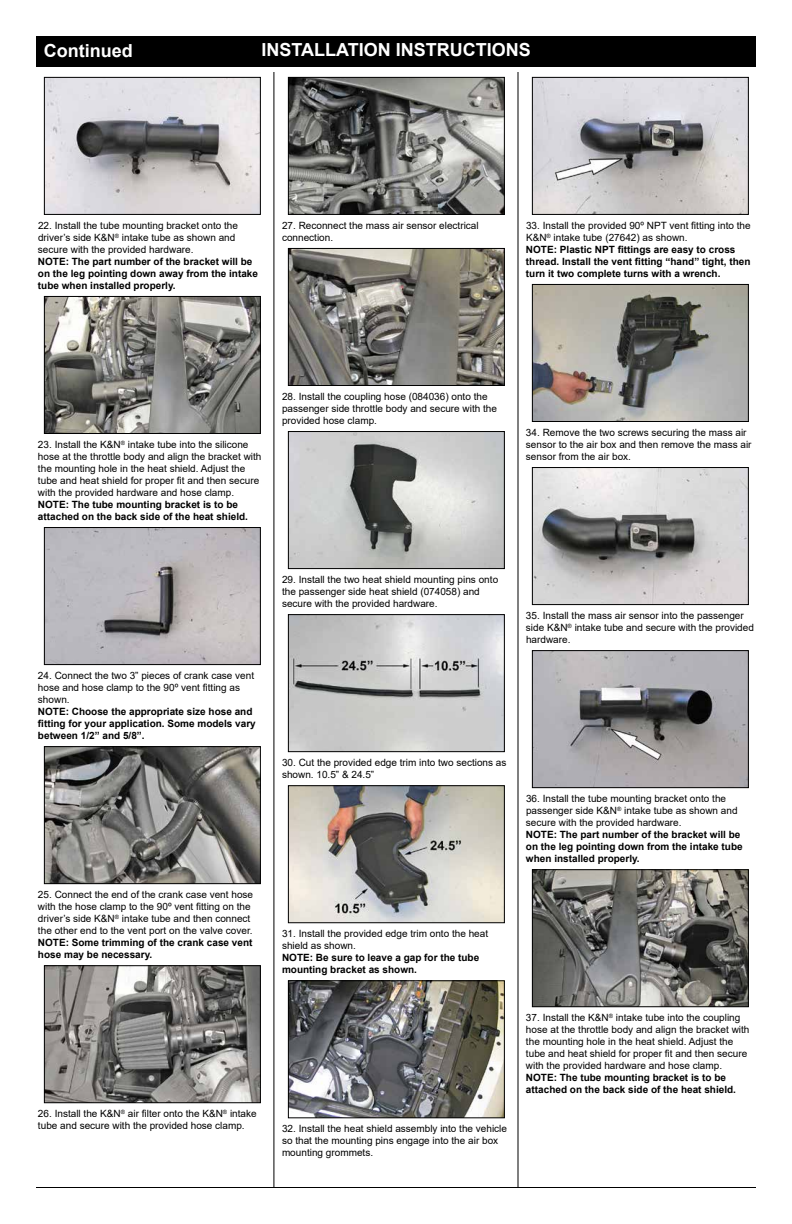
<style>
.page{position:relative;width:792px;height:1224px;background:#fff}
.page>*{position:absolute;margin:0;border:0;box-sizing:border-box;transform-origin:0 0}
.t1{font:700 18px "Arial";color:#fff}
.t2{font:10px/12px "Arial";color:#000}
.t3{font:700 10px/12px "Arial";color:#000}
.s1{font-weight:400}
</style>
<div class="page">
<div style="left:36px;top:36px;width:720px;height:31px;background:#000"></div>
<hr style="left:274px;top:72px;width:1px;height:1116px;background:#000">
<hr style="left:518px;top:72px;width:1px;height:1116px;background:#000">
<hr style="left:36px;top:1187px;width:720px;height:1px;background:#000">
<img style="left:46px;top:79px;width:213px;height:134px">
<div style="left:44px;top:77px;width:217px;height:138px;border:1px solid #000"></div>
<img style="left:46px;top:298px;width:213px;height:134px">
<div style="left:44px;top:296px;width:217px;height:138px;border:1px solid #000"></div>
<img style="left:46px;top:529px;width:213px;height:134px">
<div style="left:44px;top:527px;width:217px;height:138px;border:1px solid #000"></div>
<img style="left:46px;top:748px;width:213px;height:134px">
<div style="left:44px;top:746px;width:217px;height:138px;border:1px solid #000"></div>
<img style="left:46px;top:967px;width:213px;height:134px">
<div style="left:44px;top:965px;width:217px;height:138px;border:1px solid #000"></div>
<img style="left:290px;top:79px;width:213px;height:134px">
<div style="left:288px;top:77px;width:217px;height:138px;border:1px solid #000"></div>
<img style="left:534px;top:79px;width:213px;height:134px">
<div style="left:532px;top:77px;width:217px;height:138px;border:1px solid #000"></div>
<img style="left:290px;top:250px;width:213px;height:134px">
<div style="left:288px;top:248px;width:217px;height:138px;border:1px solid #000"></div>
<img style="left:534px;top:286px;width:213px;height:134px">
<div style="left:532px;top:284px;width:217px;height:138px;border:1px solid #000"></div>
<img style="left:534px;top:469px;width:213px;height:134px">
<div style="left:532px;top:467px;width:217px;height:138px;border:1px solid #000"></div>
<img style="left:534px;top:652px;width:213px;height:134px">
<div style="left:532px;top:650px;width:217px;height:138px;border:1px solid #000"></div>
<img style="left:534px;top:871px;width:213px;height:134px">
<div style="left:532px;top:869px;width:217px;height:138px;border:1px solid #000"></div>
<img style="left:290px;top:616px;width:213px;height:134px">
<div style="left:288px;top:614px;width:217px;height:138px;border:1px solid #000"></div>
<img style="left:290px;top:787px;width:213px;height:134px">
<div style="left:288px;top:785px;width:217px;height:138px;border:1px solid #000"></div>
<img style="left:290px;top:982px;width:213px;height:134px">
<div style="left:288px;top:980px;width:217px;height:138px;border:1px solid #000"></div>
<img style="left:290px;top:433px;width:213px;height:134px">
<div style="left:288px;top:431px;width:217px;height:138px;border:1px solid #000"></div>
<h1 class="t1" style="left:44px;top:38px;width:90px">Continued</h1>
<h1 class="t1" style="left:261px;top:37px;width:271px">INSTALLATION INSTRUCTIONS</h1>
<p class="t2" style="left:38px;top:220px;width:202px">22. Install the tube mounting bracket onto the driver’s side K&amp;N<sup>®</sup> intake tube as shown and secure with the provided hardware.</p>
<p class="t3" style="left:38px;top:256px;width:222px">NOTE: The part number of the bracket will be on the leg pointing down away from the intake tube when installed properly.</p>
<p class="t2" style="left:282px;top:220px;width:198px">27. Reconnect the mass air sensor electrical connection.</p>
<p class="t3" style="left:526px;top:220px;width:226px"><span class="s1">33. Install the provided 90º NPT vent fitting into the K&amp;N</span><sup>®</sup> <span class="s1">intake tube (27642) as shown.<br></span>NOTE: Plastic NPT fittings are easy to cross thread. Install the vent fitting “hand” tight, then turn it two complete turns with a wrench.</p>
<p class="t2" style="left:38px;top:439px;width:225px">23. Install the K&amp;N<sup>®</sup> intake tube into the silicone hose at the throttle body and align the bracket with the mounting hole in the heat shield. Adjust the tube and heat shield for proper fit and then secure with the provided hardware and hose clamp.</p>
<p class="t3" style="left:38px;top:499px;width:212px">NOTE: The tube mounting bracket is to be attached on the back side of the heat shield.</p>
<p class="t2" style="left:282px;top:391px;width:217px">28. Install the coupling hose (084036) onto the passenger side throttle body and secure with the provided hose clamp.</p>
<p class="t2" style="left:526px;top:427px;width:227px">34. Remove the two screws securing the mass air sensor to the air box and then remove the mass air sensor from the air box.</p>
<p class="t2" style="left:38px;top:670px;width:218px">24. Connect the two 3” pieces of crank case vent hose and hose clamp to the 90º vent fitting as shown.</p>
<p class="t3" style="left:38px;top:706px;width:219px">NOTE: Choose the appropriate size hose and fitting for your application. Some models vary between 1/2” and 5/8”.</p>
<p class="t2" style="left:38px;top:889px;width:217px">25. Connect the end of the crank case vent hose with the hose clamp to the 90º vent fitting on the driver’s side K&amp;N<sup>®</sup> intake tube and then connect the other end to the vent port on the valve cover.</p>
<p class="t3" style="left:38px;top:937px;width:216px">NOTE: Some trimming of the crank case vent hose may be necessary.</p>
<p class="t2" style="left:38px;top:1108px;width:220px">26. Install the K&amp;N<sup>®</sup> air filter onto the K&amp;N<sup>®</sup> intake tube and secure with the provided hose clamp.</p>
<p class="t2" style="left:282px;top:574px;width:218px">29. Install the two heat shield mounting pins onto the passenger side heat shield (074058) and secure with the provided hardware.</p>
<p class="t2" style="left:526px;top:610px;width:229px">35. Install the mass air sensor into the passenger side K&amp;N<sup>®</sup> intake tube and secure with the provided hardware.</p>
<p class="t2" style="left:282px;top:757px;width:226px">30. Cut the provided edge trim into two sections as shown. 10.5” &amp; 24.5”</p>
<p class="t2" style="left:526px;top:793px;width:213px">36. Install the tube mounting bracket onto the passenger side K&amp;N<sup>®</sup> intake tube as shown and secure with the provided hardware.</p>
<p class="t3" style="left:526px;top:829px;width:218px">NOTE: The part number of the bracket will be on the leg pointing down from the intake tube when installed properly.</p>
<p class="t2" style="left:282px;top:928px;width:208px">31. Install the provided edge trim onto the heat shield as shown.</p>
<p class="t3" style="left:282px;top:952px;width:199px">NOTE: Be sure to leave a gap for the tube mounting bracket as shown.</p>
<p class="t2" style="left:282px;top:1123px;width:227px">32. Install the heat shield assembly into the vehicle so that the mounting pins engage into the air box mounting grommets.</p>
<p class="t2" style="left:526px;top:1012px;width:225px">37. Install the K&amp;N<sup>®</sup> intake tube into the coupling hose at the throttle body and align the bracket with the mounting hole in the heat shield. Adjust the tube and heat shield for proper fit and then secure with the provided hardware and hose clamp.</p>
<p class="t3" style="left:526px;top:1072px;width:212px">NOTE: The tube mounting bracket is to be attached on the back side of the heat shield.</p>
</div>
